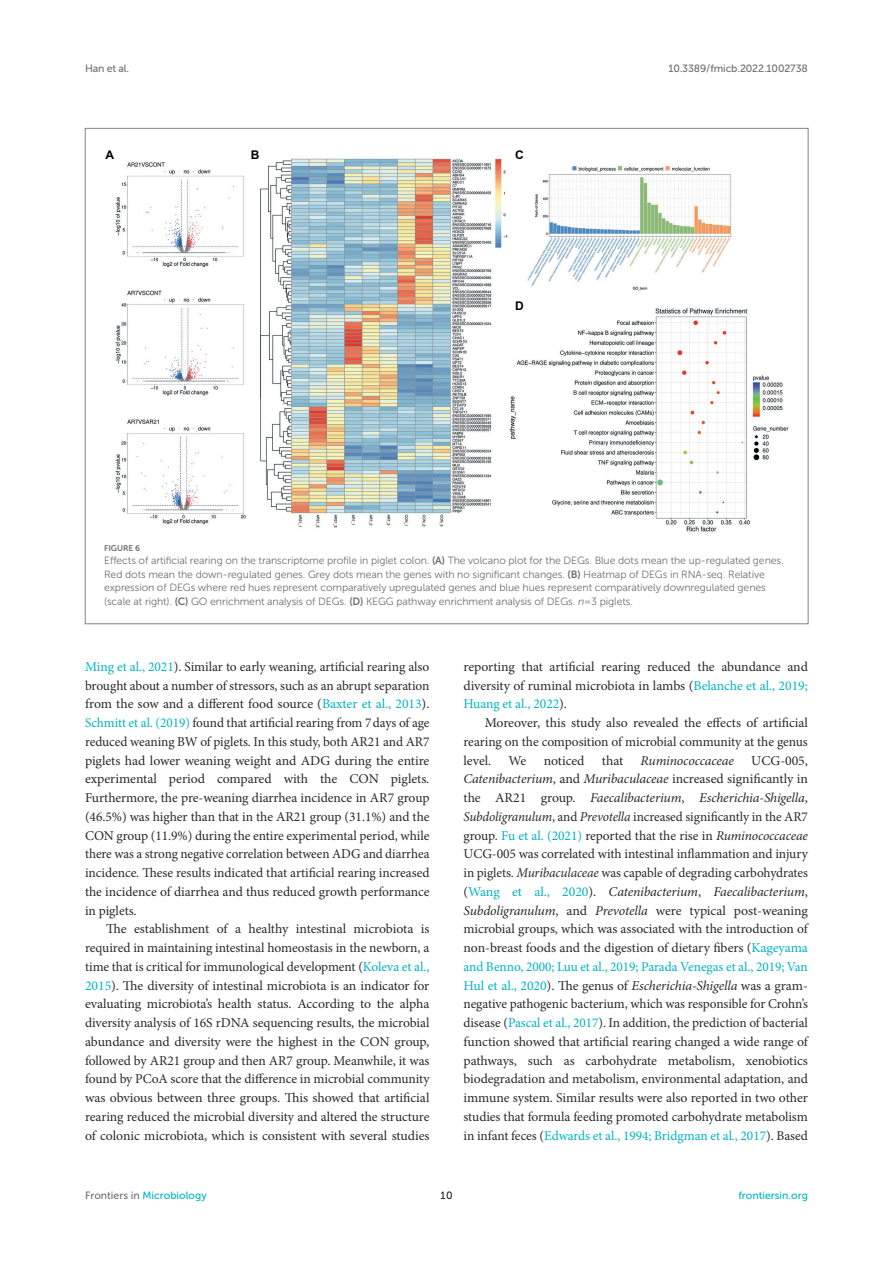
<style>
.page{position:relative;width:893px;height:1263px;background:#fff}
.page>*{position:absolute;margin:0;border:0;box-sizing:border-box;transform-origin:0 0}
.TEXT{font:13.5px/18.8px "Minion Pro";letter-spacing:-.005em;color:#292929;text-align:justify}
.TEXT_FLUSH{font:13.5px/18.8px "Minion Pro";letter-spacing:-.005em;color:#292929;text-align:justify}
.TEXT-2{font:italic 13.5px "Minion Pro";letter-spacing:-.01em;color:#292929}
.t1{font:700 12px "Arial";color:#000001}
.FIG_LEG{font:10.5px/13.5px "Museo Sans 300";letter-spacing:-.01em;color:#6f6f70}
.t2{font:10.5px "Museo Sans 500";color:#00b3c3}
.t3{font:10.5px "Museo Sans 500";letter-spacing:-.015em;color:#6f6f70}
.t4{font:10.5px "Museo Sans 500";color:#231f20}
.FIG_HD{font:8.25px "Museo Sans 700";letter-spacing:-.01em;color:#6f6f70}
.s1{font-family:"Museo Sans 700"}
.s2{font-style:italic}
.s3{color:#00b3c3}
.s4{color:#6f6f70}
</style>
<div class="page">
<img style="left:115px;top:158px;width:674px;height:374px">
<p class="t3" style="left:85px;top:63px;width:46px">Han et al.</p>
<p class="t3" style="left:668px;top:63px;width:141px">10.3389/fmicb.2022.1002738</p>
<p class="t1" style="left:106px;top:146px;width:10px">A</p>
<p class="t1" style="left:251px;top:146px;width:10px">B</p>
<p class="t1" style="left:515px;top:146px;width:10px">C</p>
<p class="t1" style="left:515px;top:297px;width:10px">D</p>
<p class="FIG_HD" style="left:104px;top:543px;width:37px">FIGURE 6</p>
<p class="FIG_LEG" style="left:104px;top:554px;width:681px">Effects of artificial rearing on the transcriptome profile in piglet colon. <span class="s1">(A)</span> The volcano plot for the DEGs. Blue dots mean the up-regulated genes.<br>Red dots mean the down-regulated genes. Grey dots mean the genes with no significant changes. <span class="s1">(B)</span> Heatmap of DEGs in RNA-seq. Relative expression of DEGs where red hues represent comparatively upregulated genes and blue hues represent comparatively downregulated genes (scale at right). <span class="s1">(C)</span> GO enrichment analysis of DEGs. <span class="s1">(D)</span> KEGG pathway enrichment analysis of DEGs. <span class="s2">n</span> = 3 piglets.</p>
<p class="TEXT_FLUSH" style="left:85px;top:657px;width:346px"><span class="s3">Ming et al., 2021</span>). Similar to early weaning, artificial rearing also brought about a number of stressors, such as an abrupt separation from the sow and a different food source (<span class="s3">Baxter et al., 2013</span>).<br><span class="s3">Schmitt et al. (2019)</span> found that artificial rearing from 7days of age reduced weaning BW of piglets. In this study, both AR21 and AR7 piglets had lower weaning weight and ADG during the entire experimental period compared with the CON piglets.<br>Furthermore, the pre-weaning diarrhea incidence in AR7 group (46.5%) was higher than that in the AR21 group (31.1%) and the CON group (11.9%) during the entire experimental period, while there was a strong negative correlation between ADG and diarrhea incidence. These results indicated that artificial rearing increased the incidence of diarrhea and thus reduced growth performance in piglets.</p>
<p class="TEXT" style="left:85px;top:920px;width:346px;text-indent:21px">The establishment of a healthy intestinal microbiota is required in maintaining intestinal homeostasis in the newborn, a time that is critical for immunological development (<span class="s3">Koleva et al., 2015</span>). The diversity of intestinal microbiota is an indicator for evaluating microbiota’s health status. According to the alpha diversity analysis of 16S rDNA sequencing results, the microbial abundance and diversity were the highest in the CON group, followed by AR21 group and then AR7 group. Meanwhile, it was found by PCoA score that the difference in microbial community was obvious between three groups. This showed that artificial rearing reduced the microbial diversity and altered the structure of colonic microbiota, which is consistent with several studies</p>
<p class="TEXT" style="left:463px;top:657px;width:346px">reporting that artificial rearing reduced the abundance and diversity of ruminal microbiota in lambs (<span class="s3">Belanche et al., 2019; Huang et al., 2022</span>).</p>
<p class="TEXT" style="left:463px;top:713px;width:346px;text-indent:21px">Moreover, this study also revealed the effects of artificial rearing on the composition of microbial community at the genus level.</p>
<p class="TEXT" style="left:508px;top:751px;width:19px">We</p>
<p class="TEXT" style="left:544px;top:751px;width:42px">noticed</p>
<p class="TEXT" style="left:602px;top:751px;width:23px">that</p>
<p class="TEXT-2" style="left:641px;top:751px;width:95px">Ruminococcaceae</p>
<p class="TEXT" style="left:463px;top:751px;width:346px;text-indent:288px">UCG-005, <span class="s2">Catenibacterium</span>, and <span class="s2">Muribaculaceae</span> increased significantly in the AR21 group. <span class="s2">Faecalibacterium</span>, <span class="s2">Escherichia-Shigella</span>, <span class="s2">Subdoligranulum</span>, and <span class="s2">Prevotella</span> increased significantly in the AR7 group. <span class="s3">Fu et al. (2021)</span> reported that the rise in <span class="s2">Ruminococcaceae </span>UCG-005 was correlated with intestinal inflammation and injury in piglets. <span class="s2">Muribaculaceae</span> was capable of degrading carbohydrates (<span class="s3">Wang et al., 2020</span>). <span class="s2">Catenibacterium</span>, <span class="s2">Faecalibacterium</span>, <span class="s2">Subdoligranulum</span>, and <span class="s2">Prevotella</span> were typical post-weaning microbial groups, which was associated with the introduction of non-breast foods and the digestion of dietary fibers (<span class="s3">Kageyama and Benno, 2000; Luu et al., 2019; Parada Venegas et al., 2019; Van Hul et al., 2020</span>). The genus of <span class="s2">Escherichia-Shigella</span> was a gram&shy;negative pathogenic bacterium, which was responsible for Crohn’s disease (<span class="s3">Pascal et al., 2017</span>). In addition, the prediction of bacterial function showed that artificial rearing changed a wide range of pathways, such as carbohydrate metabolism, xenobiotics biodegradation and metabolism, environmental adaptation, and immune system. Similar results were also reported in two other studies that formula feeding promoted carbohydrate metabolism in infant feces (<span class="s3">Edwards et al., 1994; Bridgman et al., 2017</span>). Based</p>
<p class="t2" style="left:85px;top:1190px;width:123px"><span class="s4">Frontiers in</span> Microbiology</p>
<p class="t4" style="left:440px;top:1190px;width:14px">10</p>
<p class="t2" style="left:738px;top:1190px;width:71px">frontiersin.org</p>
</div>
